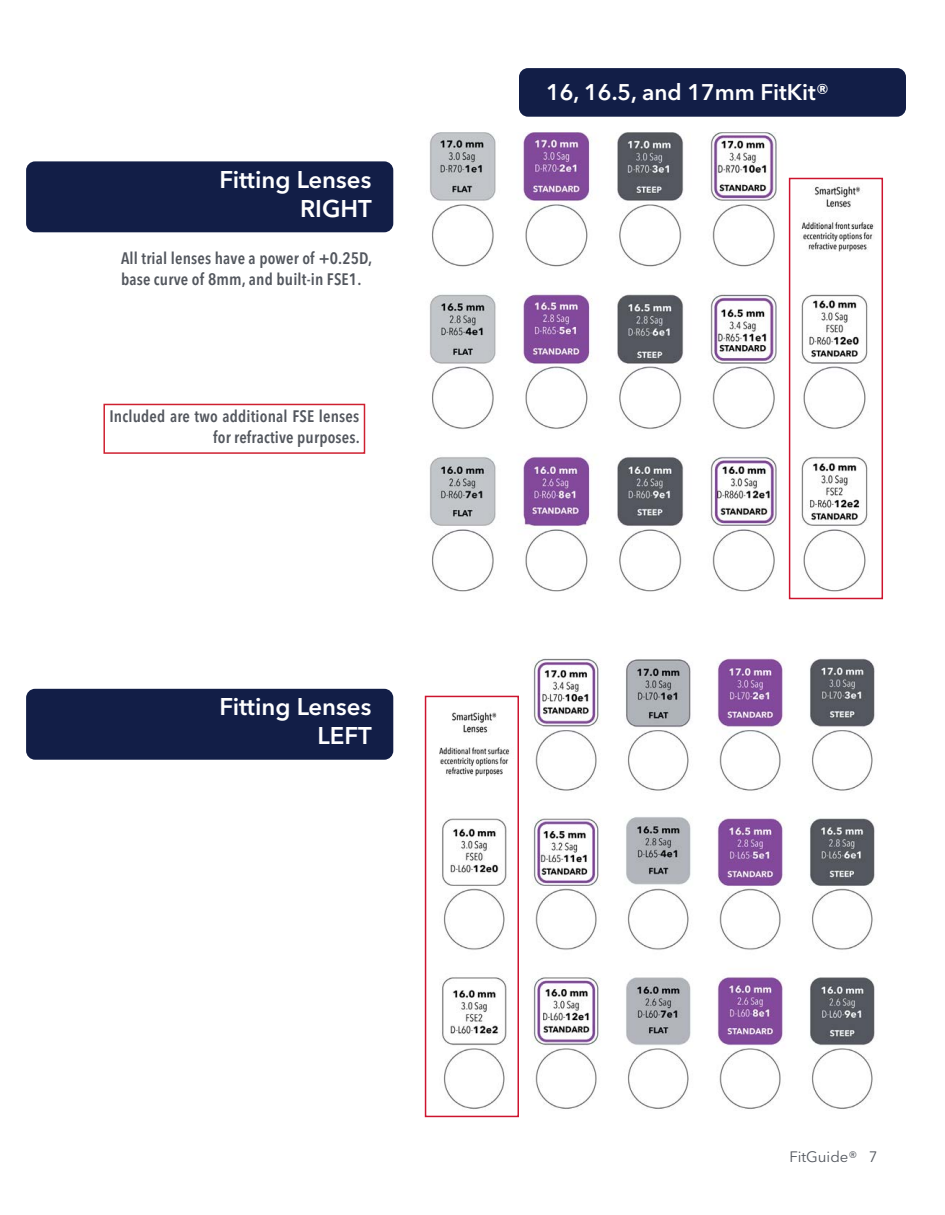
<style>
.page{position:relative;width:945px;height:1215px;background:#fff}
.page>*{position:absolute;margin:0;border:0;box-sizing:border-box;transform-origin:0 0}
.t1{font:600 24px/28.8px "Avenir Next LT Pro";color:#fff;text-align:right}
.t2{font:600 22.5px "Avenir Next LT Pro";color:#fff}
.t3{font:600 condensed 16.5px/21px "Avenir Next LT Pro";letter-spacing:.01em;color:#53575e}
.t4{font:15px "Avenir Next LT Pro";color:#53575e}
</style>
<div class="page">
<div style="left:519px;top:68px;width:387px;height:49px;background:#121e47;border-radius:9px"></div>
<img style="left:429px;top:133px;width:455px;height:467px">
<img style="left:424px;top:658px;width:451px;height:460px">
<div style="left:26px;top:161px;width:367px;height:71px;background:#121e47;border-radius:9px"></div>
<div style="left:26px;top:689px;width:367px;height:71px;background:#121e47;border-radius:9px"></div>
<div style="left:103px;top:404px;width:262px;height:50px;border:2px solid #cf2030"></div>
<div style="left:425px;top:696px;width:94px;height:421px;border:2px solid #cd142e"></div>
<div style="left:789px;top:178px;width:94px;height:421px;border:2px solid #cd142e"></div>
<h1 class="t1" style="left:219px;top:167px;width:154px">Fitting Lenses<br>RIGHT</h1>
<p class="t3" style="left:121px;top:249px;width:253px">All trial lenses have a power of +0.25D, base curve of 8mm, and built-in FSE1.</p>
<p class="t3" style="left:109px;top:407px;width:252px;text-align:right">Included are two additional FSE lenses for refractive purposes.</p>
<h1 class="t1" style="left:219px;top:695px;width:154px">Fitting Lenses<br>LEFT</h1>
<h2 class="t2" style="left:546px;top:82px;width:285px">16, 16.5, and 17mm FitKit®</h2>
<p class="t4" style="left:790px;top:1150px;width:89px">FitGuide® 7</p>
</div>
